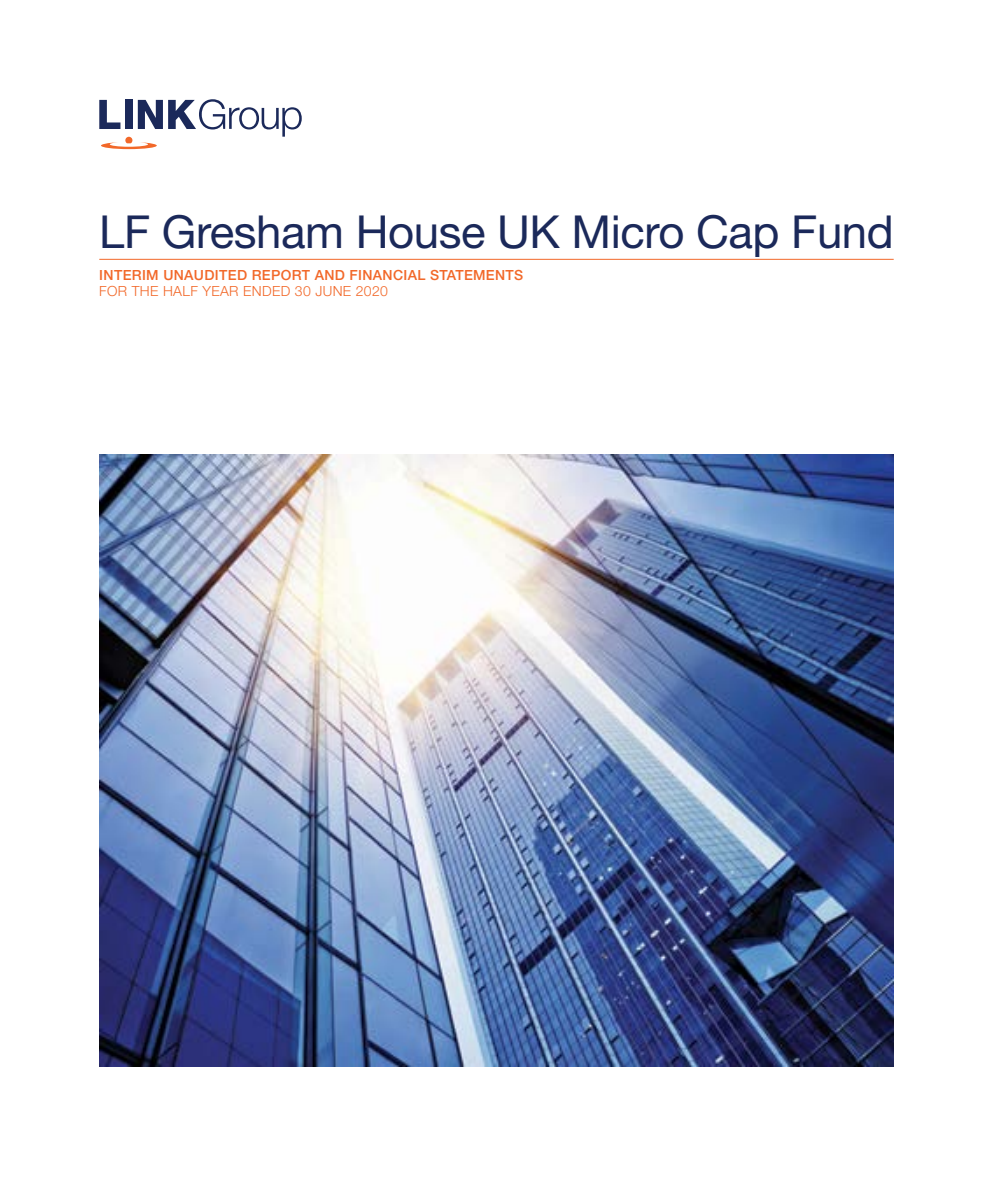
<style>
.page{position:relative;width:993px;height:1191px;background:#fff}
.page>*{position:absolute;margin:0;border:0;box-sizing:border-box;transform-origin:0 0}
.t1{font:45.5px "Helvetica Neue";letter-spacing:-.01em;color:#1b295a}
.t2{font:500 14px "Helvetica Neue";letter-spacing:.025em;color:#f26829}
.t3{font:300 14px "Helvetica Neue";letter-spacing:.025em;color:#f26829}
</style>
<div class="page">
<svg style="left:99px;top:99px;width:202px;height:50px"></svg>
<img style="left:99px;top:455px;width:794px;height:612px">
<hr style="left:99px;top:259px;width:794px;height:1px;background:#f26829">
<h1 class="t1" style="left:99px;top:205px;width:795px">LF Gresham House UK Micro Cap Fund</h1>
<p class="t2" style="left:99px;top:266px;width:425px">INTERIM UNAUDITED REPORT AND FINANCIAL STATEMENTS</p>
<p class="t3" style="left:99px;top:283px;width:290px">FOR THE HALF YEAR ENDED 30 JUNE 2020</p>
</div>
